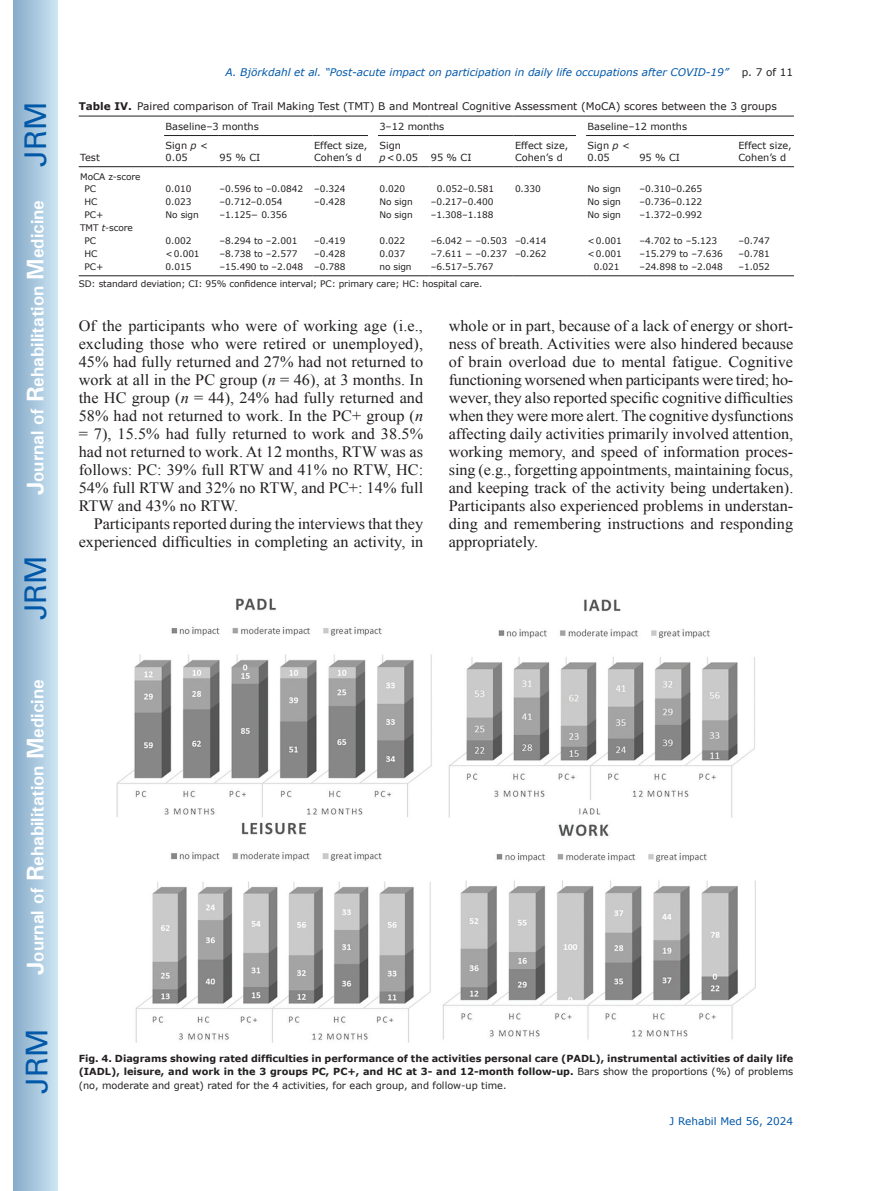
<style>
.page{position:relative;width:872px;height:1191px;background:#fff}
.page>*{position:absolute;margin:0;border:0;box-sizing:border-box;transform-origin:0 0}
.t1{font:30px "Univers";color:#0157a8}
.t2{font:700 18px "Univers";color:#fff}
.t3{font:15.75px/18px "Times New Roman";color:#231f20;text-align:justify}
.t4{font:10.5px "Verdana";color:#231f20}
.t5{font:italic 10.5px "Verdana";color:#0157a8}
.t6{font:10.5px "Verdana";color:#0157a8}
.t7{font:700 9.75px/13.5px "Verdana";color:#231f20;text-align:justify}
.t8{font:9.75px/11.7px "Verdana";color:#231f20}
.t9{font:9px/12.9px "Verdana";letter-spacing:-.01em;color:#231f20}
.s1{font-size:24px}
.s2{font-style:normal;color:#231f20}
.s3{font-weight:700}
.s4{font-style:italic}
.s5{font-weight:400}
</style>
<div class="page">
<div style="left:14px;top:0;width:43px;height:1191px;background:linear-gradient(to right,#88acca,#cbe5f2)"></div>
<hr style="left:164px;top:135px;width:54px;height:1px;background:#231f20">
<hr style="left:218px;top:135px;width:95px;height:1px;background:#231f20">
<hr style="left:313px;top:135px;width:65px;height:1px;background:#231f20">
<hr style="left:378px;top:135px;width:51px;height:1px;background:#231f20">
<hr style="left:429px;top:135px;width:84px;height:1px;background:#231f20">
<hr style="left:513px;top:135px;width:73px;height:1px;background:#231f20">
<hr style="left:586px;top:135px;width:52px;height:1px;background:#231f20">
<hr style="left:638px;top:135px;width:99px;height:1px;background:#231f20">
<hr style="left:737px;top:135px;width:57px;height:1px;background:#231f20">
<hr style="left:79px;top:275px;width:85px;height:1px;background:#231f20">
<hr style="left:164px;top:275px;width:54px;height:1px;background:#231f20">
<hr style="left:218px;top:275px;width:95px;height:1px;background:#231f20">
<hr style="left:313px;top:275px;width:65px;height:1px;background:#231f20">
<hr style="left:378px;top:275px;width:51px;height:1px;background:#231f20">
<hr style="left:429px;top:275px;width:84px;height:1px;background:#231f20">
<hr style="left:513px;top:275px;width:73px;height:1px;background:#231f20">
<hr style="left:586px;top:275px;width:52px;height:1px;background:#231f20">
<hr style="left:638px;top:275px;width:99px;height:1px;background:#231f20">
<hr style="left:737px;top:275px;width:57px;height:1px;background:#231f20">
<hr style="left:79px;top:116px;width:85px;height:1px;background:#231f20">
<hr style="left:164px;top:116px;width:54px;height:1px;background:#231f20">
<hr style="left:218px;top:116px;width:95px;height:1px;background:#231f20">
<hr style="left:313px;top:116px;width:65px;height:1px;background:#231f20">
<hr style="left:378px;top:116px;width:51px;height:1px;background:#231f20">
<hr style="left:429px;top:116px;width:84px;height:1px;background:#231f20">
<hr style="left:513px;top:116px;width:73px;height:1px;background:#231f20">
<hr style="left:586px;top:116px;width:52px;height:1px;background:#231f20">
<hr style="left:638px;top:116px;width:99px;height:1px;background:#231f20">
<hr style="left:737px;top:116px;width:57px;height:1px;background:#231f20">
<hr style="left:79px;top:166px;width:85px;height:1px;background:#231f20">
<hr style="left:164px;top:166px;width:54px;height:1px;background:#231f20">
<hr style="left:218px;top:166px;width:95px;height:1px;background:#231f20">
<hr style="left:313px;top:166px;width:65px;height:1px;background:#231f20">
<hr style="left:378px;top:166px;width:51px;height:1px;background:#231f20">
<hr style="left:429px;top:166px;width:84px;height:1px;background:#231f20">
<hr style="left:513px;top:166px;width:73px;height:1px;background:#231f20">
<hr style="left:586px;top:166px;width:52px;height:1px;background:#231f20">
<hr style="left:638px;top:166px;width:99px;height:1px;background:#231f20">
<hr style="left:737px;top:166px;width:57px;height:1px;background:#231f20">
<div style="left:368px;top:129px;width:9px;height:25px;background:#fff"></div>
<div style="left:576px;top:131px;width:9px;height:25px;background:#fff"></div>
<img style="left:117px;top:598px;width:638px;height:444px">
<h1 class="t1" style="left:18px;top:167px;width:67px;rotate:-90deg">JRM</h1>
<p class="t2" style="left:26px;top:495px;width:297px;rotate:-90deg"><span class="s1">J</span>ournal of <span class="s1">R</span>ehabilitation <span class="s1">M</span>edicine</p>
<h1 class="t1" style="left:18px;top:620px;width:67px;rotate:-90deg">JRM</h1>
<p class="t2" style="left:26px;top:974px;width:297px;rotate:-90deg"><span class="s1">J</span>ournal of <span class="s1">R</span>ehabilitation <span class="s1">M</span>edicine</p>
<h1 class="t1" style="left:19px;top:1093px;width:67px;rotate:-90deg">JRM</h1>
<p class="t5" style="left:226px;top:65px;width:569px">A. Björkdahl et al. “Post-acute impact on participation in daily life occupations after COVID-19” <span class="s2">p. 7 of 11</span></p>
<p class="t4" style="left:79px;top:100px;width:700px"><span class="s3">Table IV.</span> Paired comparison of Trail Making Test (TMT) B and Montreal Cognitive Assessment (MoCA) scores between the 3 groups</p>
<p class="t8" style="left:80px;top:151px;width:21px">Test</p>
<p class="t9" style="left:85px;top:170px;width:58px;text-indent:-4px">MoCA z-score<br>PC</p>
<p class="t8" style="left:166px;top:120px;width:95px">Baseline–3 months</p>
<p class="t8" style="left:379px;top:120px;width:66px">3–12 months</p>
<p class="t8" style="left:587px;top:120px;width:101px">Baseline–12 months</p>
<p class="t8" style="left:166px;top:140px;width:44px">Sign <span class="s4">p</span> &lt;<br>0.05</p>
<p class="t8" style="left:220px;top:151px;width:42px">95 % CI</p>
<p class="t8" style="left:314px;top:140px;width:55px">Effect size,<br>Cohen’s d</p>
<p class="t8" style="left:379px;top:140px;width:40px">Sign <span class="s4">p</span>&lt;0.05</p>
<p class="t8" style="left:431px;top:151px;width:42px">95 % CI</p>
<p class="t8" style="left:515px;top:140px;width:55px">Effect size,<br>Cohen’s d</p>
<p class="t8" style="left:587px;top:140px;width:44px">Sign <span class="s4">p</span> &lt;<br>0.05</p>
<p class="t8" style="left:639px;top:151px;width:42px">95 % CI</p>
<p class="t8" style="left:738px;top:140px;width:55px">Effect size,<br>Cohen’s d</p>
<p class="t9" style="left:166px;top:183px;width:27px">0.010</p>
<p class="t9" style="left:220px;top:183px;width:127px">–0.596 to –0.0842 –0.324</p>
<p class="t9" style="left:379px;top:183px;width:27px">0.020</p>
<p class="t9" style="left:437px;top:183px;width:59px">0.052–0.581</p>
<p class="t9" style="left:515px;top:183px;width:27px">0.330</p>
<p class="t9" style="left:587px;top:183px;width:35px">No sign</p>
<p class="t9" style="left:639px;top:183px;width:64px">–0.310–0.265</p>
<p class="t9" style="left:85px;top:196px;width:14px">HC</p>
<p class="t9" style="left:166px;top:196px;width:27px">0.023</p>
<p class="t9" style="left:220px;top:196px;width:64px">–0.712–0.054</p>
<p class="t9" style="left:314px;top:196px;width:33px">–0.428</p>
<p class="t9" style="left:379px;top:196px;width:35px">No sign</p>
<p class="t9" style="left:431px;top:196px;width:64px">–0.217–0.400</p>
<p class="t9" style="left:587px;top:196px;width:35px">No sign</p>
<p class="t9" style="left:639px;top:196px;width:64px">–0.736–0.122</p>
<p class="t9" style="left:85px;top:209px;width:20px">PC+</p>
<p class="t9" style="left:166px;top:209px;width:35px">No sign</p>
<p class="t9" style="left:220px;top:209px;width:69px">–1.125− 0.356</p>
<p class="t9" style="left:379px;top:209px;width:35px">No sign</p>
<p class="t9" style="left:431px;top:209px;width:64px">–1.308–1.188</p>
<p class="t9" style="left:587px;top:209px;width:35px">No sign</p>
<p class="t9" style="left:639px;top:209px;width:64px">–1.372–0.992</p>
<p class="t9" style="left:85px;top:221px;width:50px;text-indent:-4px">TMT <span class="s4">t</span>-score<br>PC</p>
<p class="t9" style="left:166px;top:234px;width:27px">0.002</p>
<p class="t9" style="left:220px;top:234px;width:79px">–8.294 to –2.001</p>
<p class="t9" style="left:314px;top:234px;width:33px">–0.419</p>
<p class="t9" style="left:379px;top:234px;width:27px">0.022</p>
<p class="t9" style="left:431px;top:234px;width:117px">–6.042 − –0.503 –0.414</p>
<p class="t9" style="left:587px;top:234px;width:36px">&lt;0.001</p>
<p class="t9" style="left:639px;top:234px;width:79px">–4.702 to –5.123</p>
<p class="t9" style="left:738px;top:234px;width:33px">–0.747</p>
<p class="t9" style="left:85px;top:247px;width:14px">HC</p>
<p class="t9" style="left:166px;top:247px;width:36px">&lt;0.001</p>
<p class="t9" style="left:220px;top:247px;width:79px">–8.738 to –2.577</p>
<p class="t9" style="left:314px;top:247px;width:33px">–0.428</p>
<p class="t9" style="left:379px;top:247px;width:27px">0.037</p>
<p class="t9" style="left:431px;top:247px;width:117px">–7.611 − –0.237 –0.262</p>
<p class="t9" style="left:587px;top:247px;width:36px">&lt;0.001</p>
<p class="t9" style="left:639px;top:247px;width:85px">–15.279 to –7.636</p>
<p class="t9" style="left:738px;top:247px;width:33px">–0.781</p>
<p class="t9" style="left:85px;top:260px;width:20px">PC+</p>
<p class="t9" style="left:166px;top:260px;width:27px">0.015</p>
<p class="t9" style="left:220px;top:260px;width:127px">–15.490 to –2.048 –0.788</p>
<p class="t9" style="left:379px;top:260px;width:34px">no sign</p>
<p class="t9" style="left:431px;top:260px;width:64px">–6.517–5.767</p>
<p class="t9" style="left:594px;top:260px;width:27px">0.021</p>
<p class="t9" style="left:639px;top:260px;width:85px">–24.898 to –2.048</p>
<p class="t9" style="left:738px;top:260px;width:33px">–1.052</p>
<p class="t9" style="left:79px;top:277px;width:405px">SD: standard deviation; CI: 95% confidence interval; PC: primary care; HC: hospital care.</p>
<p class="t3" style="left:79px;top:316px;width:346px">Of the participants who were of working age (i.e., excluding those who were retired or unemployed), 45% had fully returned and 27% had not returned to work at all in the PC group (<span class="s4">n</span> = 46), at 3 months. In the HC group (<span class="s4">n</span> = 44), 24% had fully returned and 58% had not returned to work. In the PC+ group (<span class="s4">n </span>= 7), 15.5% had fully returned to work and 38.5% had not returned to work. At 12 months, RTW was as follows: PC: 39% full RTW and 41% no RTW, HC:<br>54% full RTW and 32% no RTW, and PC+: 14% full RTW and 43% no RTW.</p>
<p class="t3" style="left:79px;top:515px;width:346px;text-align:right">Participants reported during the interviews that they experienced difficulties in completing an activity, in</p>
<p class="t3" style="left:449px;top:317px;width:346px">whole or in part, because of a lack of energy or short&shy;ness of breath. Activities were also hindered because of brain overload due to mental fatigue. Cognitive functioning worsened when participants were tired; ho&shy;wever, they also reported specific cognitive difficulties when they were more alert. The cognitive dysfunctions affecting daily activities primarily involved attention, working memory, and speed of information proces&shy;sing (e.g., forgetting appointments, maintaining focus, and keeping track of the activity being undertaken).<br>Participants also experienced problems in understan&shy;ding and remembering instructions and responding appropriately.</p>
<p class="t7" style="left:79px;top:1051px;width:716px">Fig. 4. Diagrams showing rated difficulties in performance of the activities personal care (PADL), instrumental activities of daily life (IADL), leisure, and work in the 3 groups PC, PC+, and HC at 3- and 12-month follow-up. <span class="s5">Bars show the proportions (%) of problems (no, moderate and great) rated for the 4 activities, for each group, and follow-up time.</span></p>
<p class="t6" style="left:669px;top:1114px;width:125px">J Rehabil Med 56, 2024</p>
</div>
